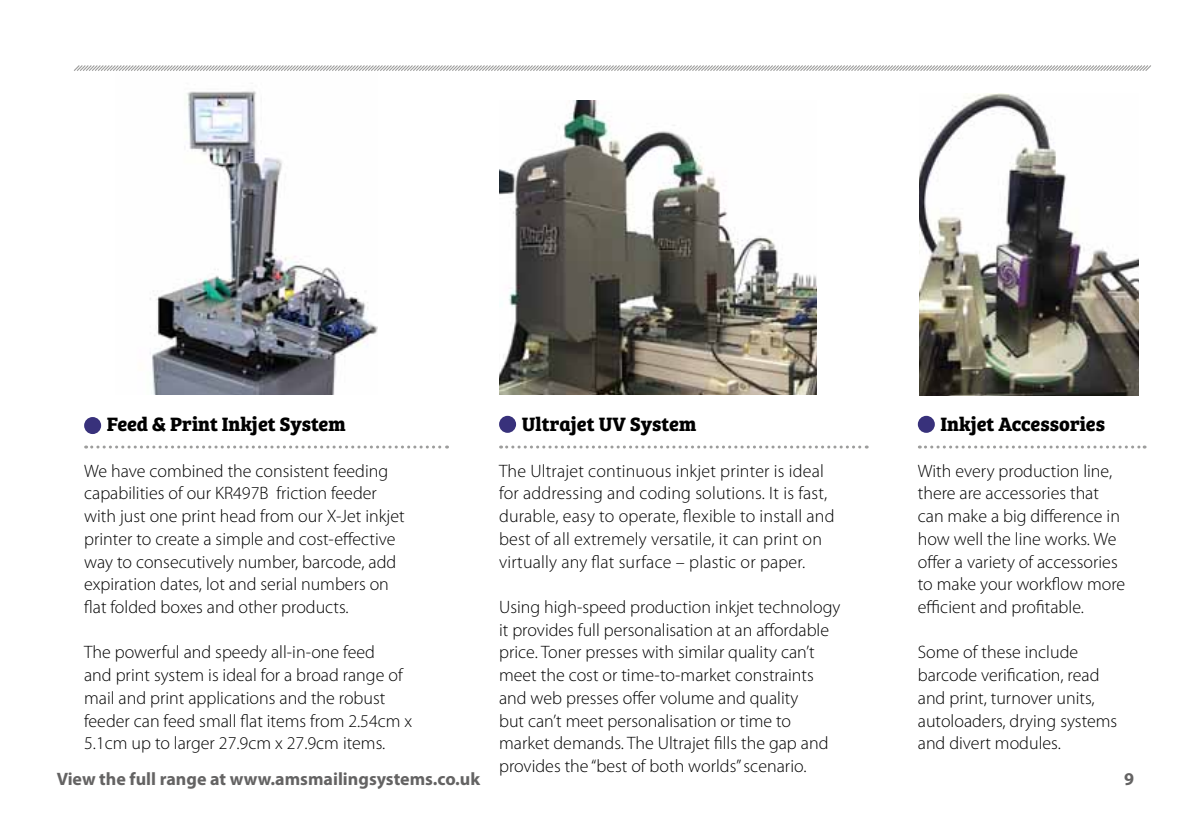
<style>
.page{position:relative;width:1191px;height:840px;background:#fff}
.page>*{position:absolute;margin:0;border:0;box-sizing:border-box;transform-origin:0 0}
.t1{font:700 20px "Bree Serif";color:#000}
.t2{font:300 18px/22.6px "Myriad Pro";color:#000}
.t3{font:700 18px "Myriad Pro";color:#646363}
</style>
<div class="page">
<svg style="left:86px;top:445px;width:361px;height:3px"></svg>
<div style="left:84px;top:417px;width:17px;height:17px;background:#38317b;border-radius:50%"></div>
<svg style="left:500px;top:445px;width:367px;height:3px"></svg>
<div style="left:499px;top:415px;width:17px;height:17px;background:#38317b;border-radius:50%"></div>
<svg style="left:919px;top:445px;width:226px;height:3px"></svg>
<div style="left:917px;top:415px;width:17px;height:17px;background:#38317b;border-radius:50%"></div>
<img style="left:150px;top:91px;width:228px;height:303px">
<img style="left:499px;top:100px;width:317px;height:294px">
<img style="left:919px;top:93px;width:219px;height:302px">
<svg style="left:74px;top:65px;width:1077px;height:6px"></svg>
<p class="t1" style="left:107px;top:408px;width:240px">Feed &amp; Print Inkjet System</p>
<p class="t2" style="left:84px;top:459px;width:322px">We have combined the consistent feeding capabilities of our KR497B friction feeder with just one print head from our X-Jet inkjet printer to create a simple and cost-effective way to consecutively number, barcode, add expiration dates, lot and serial numbers on flat folded boxes and other products.</p>
<p class="t2" style="left:84px;top:641px;width:330px">The powerful and speedy all-in-one feed<br>and print system is ideal for a broad range of mail and print applications and the robust feeder can feed small flat items from 2.54cm x 5.1cm up to larger 27.9cm x 27.9cm items.</p>
<p class="t1" style="left:522px;top:408px;width:176px">Ultrajet UV System</p>
<p class="t2" style="left:499px;top:459px;width:337px">The Ultrajet continuous inkjet printer is ideal for addressing and coding solutions. It is fast, durable, easy to operate, flexible to install and best of all extremely versatile, it can print on virtually any flat surface – plastic or paper.</p>
<p class="t2" style="left:499px;top:595px;width:343px">Using high-speed production inkjet technology it provides full personalisation at an affordable price. Toner presses with similar quality can’t meet the cost or time-to-market constraints and web presses offer volume and quality<br>but can’t meet personalisation or time to market demands. The Ultrajet fills the gap and provides the “best of both worlds” scenario.</p>
<p class="t1" style="left:940px;top:408px;width:166px">Inkjet Accessories</p>
<p class="t2" style="left:917px;top:459px;width:209px">With every production line, there are accessories that can make a big difference in how well the line works. We offer a variety of accessories to make your workflow more efficient and profitable.</p>
<p class="t2" style="left:917px;top:641px;width:201px">Some of these include barcode verification, read and print, turnover units, autoloaders, drying systems and divert modules.</p>
<p class="t3" style="left:57px;top:767px;width:425px">View the full range at www.amsmailingsystems.co.uk</p>
<p class="t3" style="left:1124px;top:767px;width:11px">9</p>
</div>
